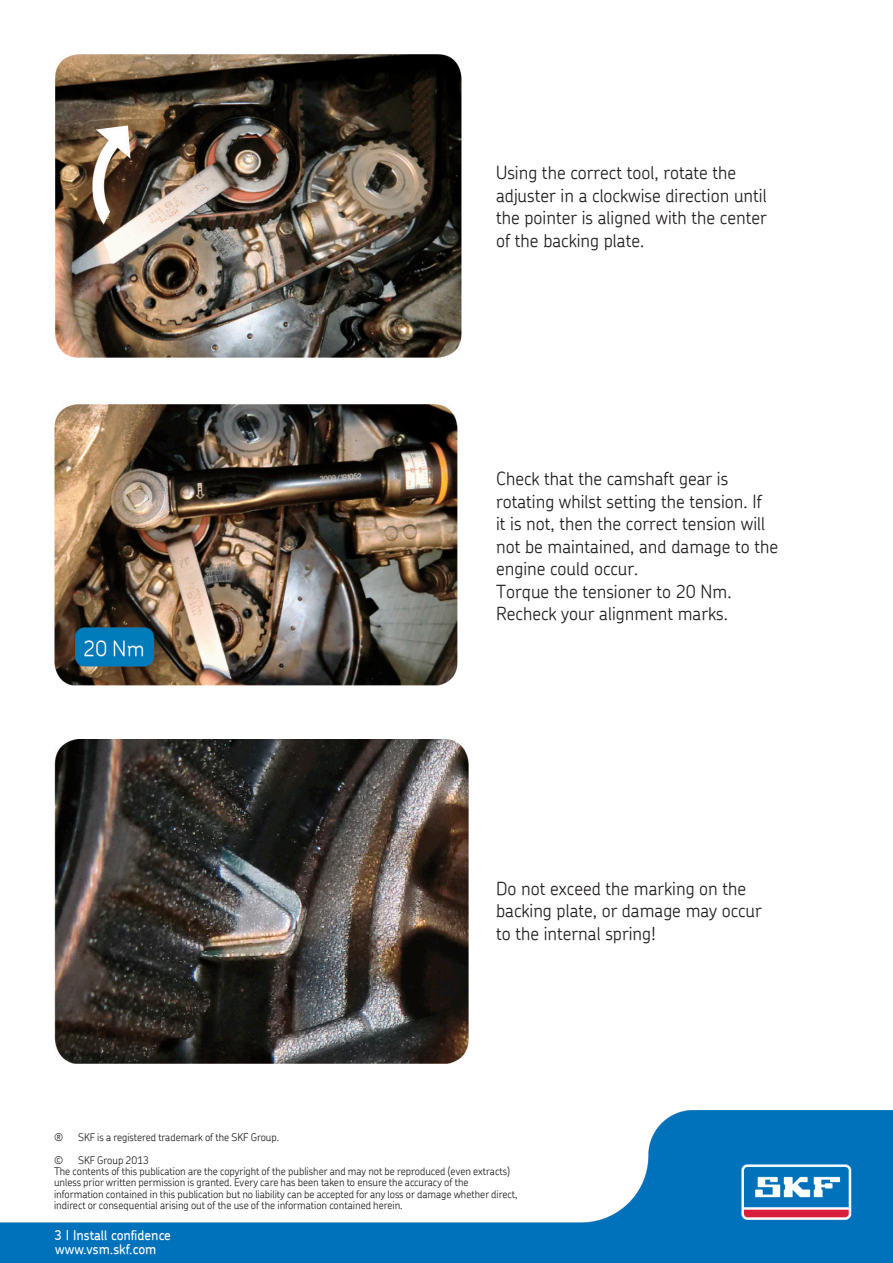
<style>
.page{position:relative;width:893px;height:1263px;background:#fff}
.page>*{position:absolute;margin:0;border:0;box-sizing:border-box;transform-origin:0 0}
.t1{font:300 18px/22.5px "SKF Chevin";color:#231f20}
.t2{font:500 13.5px "SKF Chevin";color:#fff}
._91_99_-_Disclaimer{font:300 10.5px/11.2px "SKF Chevin";color:#231f20}
</style>
<div class="page">
<img style="left:0;top:1110px;width:893px;height:153px">
<img style="left:55px;top:54px;width:406px;height:303px">
<img style="left:54px;top:405px;width:404px;height:280px">
<img style="left:54px;top:740px;width:414px;height:323px">
<p class="t1" style="left:496px;top:161px;width:272px">Using the correct tool, rotate the adjuster in a clockwise direction until the pointer is aligned with the center of the backing plate.</p>
<p class="t1" style="left:496px;top:467px;width:284px">Check that the camshaft gear is rotating whilst setting the tension. If<br>it is not, then the correct tension will not be maintained, and damage to the engine could occur.</p>
<p class="t1" style="left:496px;top:580px;width:237px">Torque the tensioner to 20 Nm.<br>Recheck your alignment marks.</p>
<p class="t1" style="left:496px;top:877px;width:267px">Do not exceed the marking on the backing plate, or damage may occur to the internal spring!</p>
<p class="_91_99_-_Disclaimer" style="left:54px;top:1132px;width:11px">®</p>
<p class="_91_99_-_Disclaimer" style="left:78px;top:1132px;width:203px">SKF is a registered trademark of the SKF Group.</p>
<p class="_91_99_-_Disclaimer" style="left:54px;top:1154px;width:11px">©</p>
<p class="_91_99_-_Disclaimer" style="left:78px;top:1154px;width:73px">SKF Group 2013</p>
<p class="_91_99_-_Disclaimer" style="left:54px;top:1165px;width:465px">The contents of this publication are the copyright of the publisher and may not be reproduced (even extracts) unless prior written permission is granted. Every care has been taken to ensure the accuracy of the information contained in this publication but no liability can be accepted for any loss or damage whether direct, indirect or consequential arising out of the use of the information contained herein.</p>
<p class="t2" style="left:55px;top:1226px;width:118px">3 I Install confidence</p>
<p class="t2" style="left:55px;top:1240px;width:103px">www.vsm.skf.com</p>
</div>
